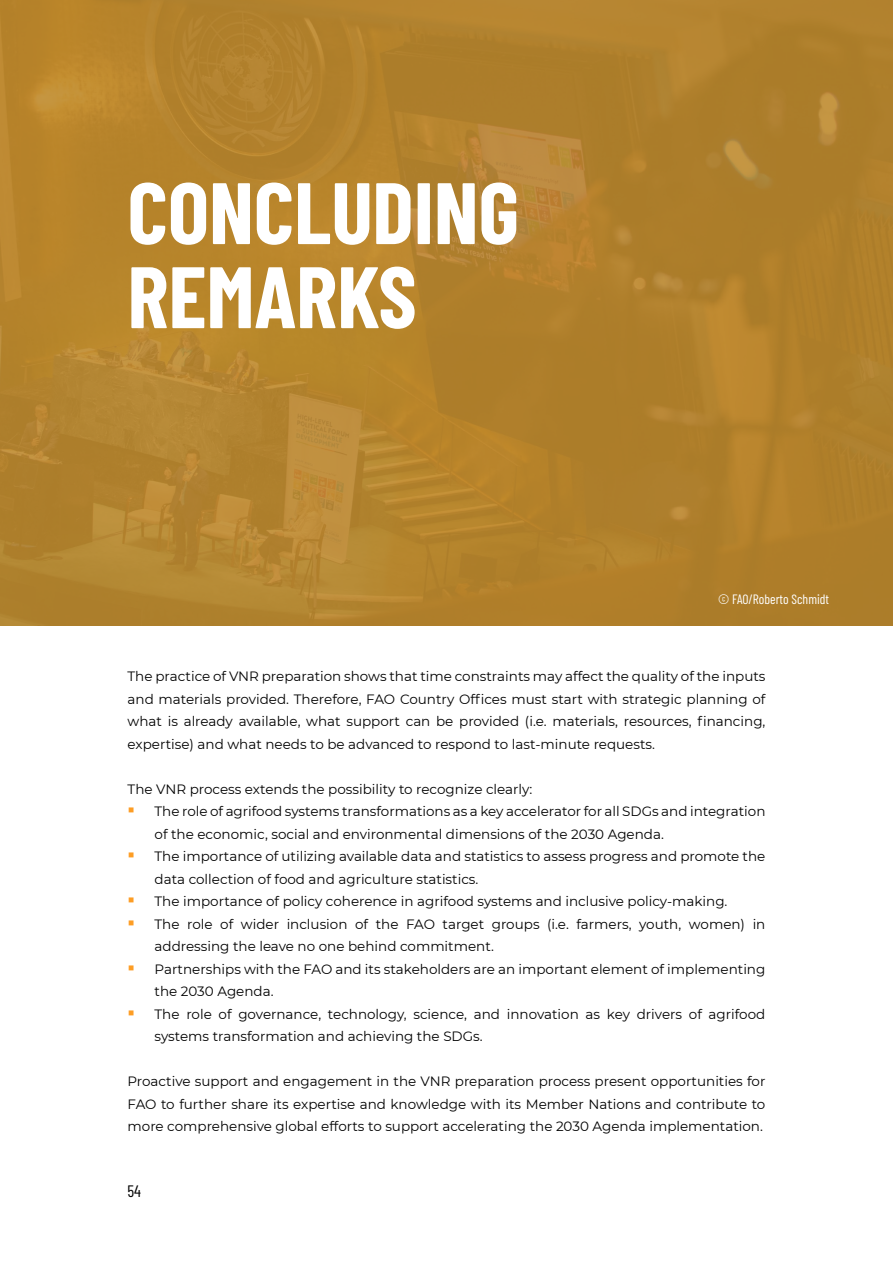
<style>
.page{position:relative;width:893px;height:1263px;background:#fff}
.page>*{position:absolute;margin:0;border:0;box-sizing:border-box;transform-origin:0 0}
.t1{font:700 87px/84px "Barlow Condensed";color:#fff}
.t2{font:16.5px "Barlow Condensed";color:#000}
.t3{font:13.5px/22.5px "Montserrat";color:#000;text-align:justify}
.t4{font:13.5px "Barlow Condensed";color:#fff}
</style>
<div class="page">
<svg style="left:0;top:0;width:893px;height:625px;background:#b3822d"></svg>
<h1 class="t1" style="left:128px;top:166px;width:393px">CONCLUDING<br>REMARKS</h1>
<p class="t4" style="left:718px;top:590px;width:113px">© FAO/Roberto Schmidt</p>
<p class="t3" style="left:128px;top:665px;width:639px">The practice of VNR preparation shows that time constraints may affect the quality of the inputs and materials provided. Therefore, FAO Country Offices must start with strategic planning of what is already available, what support can be provided (i.e. materials, resources, financing, expertise) and what needs to be advanced to respond to last-minute requests.</p>
<p class="t3" style="left:155px;top:777px;width:612px;text-align:left;text-indent:-27px">The VNR process extends the possibility to recognize clearly:<br>The role of agrifood systems transformations as a key accelerator for all SDGs and integration of the economic, social and environmental dimensions of the 2030 Agenda.<br>The importance of utilizing available data and statistics to assess progress and promote the data collection of food and agriculture statistics.<br>The importance of policy coherence in agrifood systems and inclusive policy-making.<br>The role of wider inclusion of the FAO target groups (i.e. farmers, youth, women) in addressing the leave no one behind commitment.<br>Partnerships with the FAO and its stakeholders are an important element of implementing the 2030 Agenda.<br>The role of governance, technology, science, and innovation as key drivers of agrifood systems transformation and achieving the SDGs.</p>
<p class="t3" style="left:128px;top:1070px;width:639px">Proactive support and engagement in the VNR preparation process present opportunities for FAO to further share its expertise and knowledge with its Member Nations and contribute to more comprehensive global efforts to support accelerating the 2030 Agenda implementation.</p>
<p class="t2" style="left:127px;top:1179px;width:15px">54</p>
</div>
